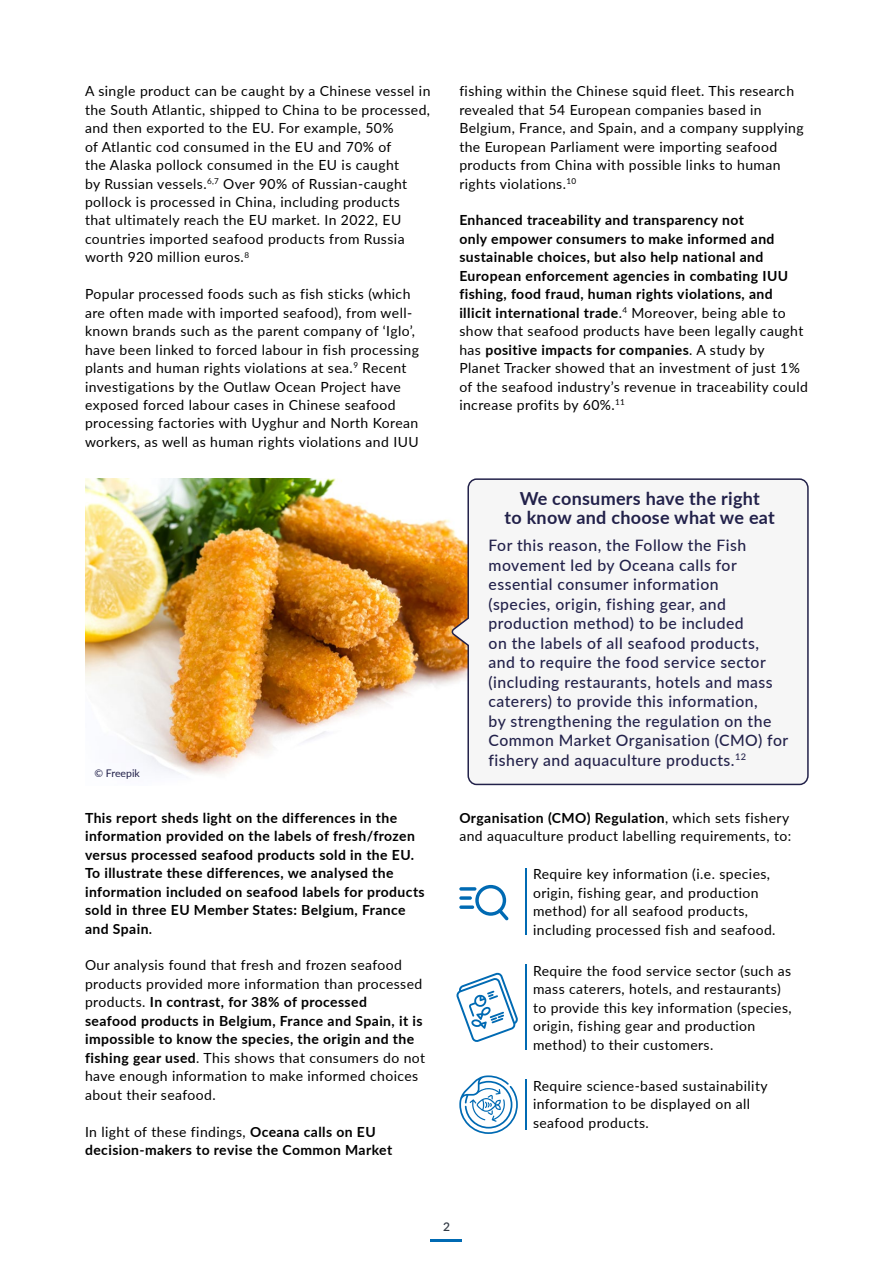
<style>
.page{position:relative;width:893px;height:1263px;background:#fff}
.page>*{position:absolute;margin:0;border:0;box-sizing:border-box;transform-origin:0 0}
.t1{font:700 18px/18.5px "Lato";letter-spacing:.015em;color:#22214a;text-align:center}
.t2{font:500 15.75px/19.5px "Lato";letter-spacing:.03em;color:#22214a}
.t3{font:13.95px/18.5px "Lato";letter-spacing:.03em;color:#000}
.t4{font:700 13.95px/18.5px "Lato";letter-spacing:.03em;color:#000}
.t5{font:600 12px "Lato";color:#343c46}
.t6{font:10.5px "Lato";color:#22214a}
.s1{font-weight:600}
.s2{font-weight:700}
.s3{font-weight:400}
</style>
<div class="page">
<hr style="left:431px;top:1240px;width:31px;height:2px;background:#006ab3">
<img style="left:85px;top:478px;width:365px;height:297px">
<svg style="left:450px;top:478px;width:359px;height:308px"></svg>
<svg style="left:459px;top:1075px;width:59px;height:59px"></svg>
<svg style="left:456px;top:972px;width:62px;height:70px"></svg>
<hr style="left:525px;top:868px;width:2px;height:67px;background:#006ab3">
<hr style="left:525px;top:964px;width:2px;height:86px;background:#006ab3">
<hr style="left:525px;top:1079px;width:2px;height:51px;background:#006ab3">
<svg style="left:475px;top:885px;width:34px;height:35px"></svg>
<svg style="left:459px;top:887px;width:17px;height:4px"></svg>
<svg style="left:459px;top:896px;width:13px;height:4px"></svg>
<svg style="left:459px;top:905px;width:15px;height:4px"></svg>
<p class="t3" style="left:85px;top:81px;width:347px">A single product can be caught by a Chinese vessel in the South Atlantic, shipped to China to be processed, and then exported to the EU. For example, 50%<br>of Atlantic cod consumed in the EU and 70% of<br>the Alaska pollock consumed in the EU is caught<br>by Russian vessels.<sup>6,7</sup> Over 90% of Russian-caught pollock is processed in China, including products<br>that ultimately reach the EU market. In 2022, EU countries imported seafood products from Russia worth 920 million euros.<sup>8</sup></p>
<p class="t3" style="left:85px;top:284px;width:335px">Popular processed foods such as fish sticks (which are often made with imported seafood), from well&shy;known brands such as the parent company of ‘Iglo’, have been linked to forced labour in fish processing plants and human rights violations at sea.<sup>9</sup> Recent investigations by the Outlaw Ocean Project have exposed forced labour cases in Chinese seafood processing factories with Uyghur and North Korean workers, as well as human rights violations and IUU</p>
<p class="t6" style="left:95px;top:766px;width:47px">© Freepik</p>
<p class="t4" style="left:85px;top:808px;width:341px">This report sheds light on the differences in the information provided on the labels of fresh/frozen versus processed seafood products sold in the EU.<br>To illustrate these differences, we analysed the information included on seafood labels for products sold in three EU Member States: Belgium, France and Spain<span class="s1">.</span></p>
<p class="t3" style="left:85px;top:955px;width:342px">Our analysis found that fresh and frozen seafood products provided more information than processed products. <span class="s2">In contrast, for 38% of processed<br>seafood products in Belgium, France and Spain, it is impossible to know the species, the origin and the fishing gear used</span>. This shows that consumers do not have enough information to make informed choices about their seafood.</p>
<p class="t4" style="left:85px;top:1121px;width:309px"><span class="s3">In light of these findings,</span> Oceana calls on EU decision-makers to revise the Common Market</p>
<p class="t3" style="left:459px;top:81px;width:346px">fishing within the Chinese squid fleet. This research revealed that 54 European companies based in Belgium, France, and Spain, and a company supplying the European Parliament were importing seafood products from China with possible links to human rights violations.<sup>10</sup></p>
<p class="t4" style="left:459px;top:211px;width:350px">Enhanced traceability and transparency not<br>only empower consumers to make informed and sustainable choices, but also help national and European enforcement agencies in combating IUU fishing, food fraud, human rights violations, and illicit international trade<span class="s3">.</span><sup>4</sup> <span class="s3">Moreover, being able to show that seafood products have been legally caught has</span> positive impacts for companies<span class="s3">. A study by Planet Tracker showed that an investment of just 1% of the seafood industry’s revenue in traceability could increase profits by 60%.</span><sup>11</sup></p>
<p class="t1" style="left:505px;top:489px;width:272px">We consumers have the right<br>to know and choose what we eat</p>
<p class="t2" style="left:489px;top:535px;width:301px">For this reason, the Follow the Fish movement led by Oceana calls for essential consumer information<br>(species, origin, fishing gear, and production method) to be included<br>on the labels of all seafood products, and to require the food service sector (including restaurants, hotels and mass caterers) to provide this information,<br>by strengthening the regulation on the Common Market Organisation (CMO) for fishery and aquaculture products.<sup>12</sup></p>
<p class="t3" style="left:459px;top:808px;width:333px"><span class="s2">Organisation (CMO) Regulation</span>, which sets fishery and aquaculture product labelling requirements, to:</p>
<p class="t3" style="left:533px;top:864px;width:244px">Require key information (i.e. species, origin, fishing gear, and production method) for all seafood products, including processed fish and seafood.</p>
<p class="t3" style="left:533px;top:961px;width:260px">Require the food service sector (such as mass caterers, hotels, and restaurants) to provide this key information (species, origin, fishing gear and production method) to their customers.</p>
<p class="t3" style="left:533px;top:1076px;width:236px">Require science-based sustainability information to be displayed on all seafood products.</p>
<p class="t5" style="left:443px;top:1218px;width:8px">2</p>
</div>
